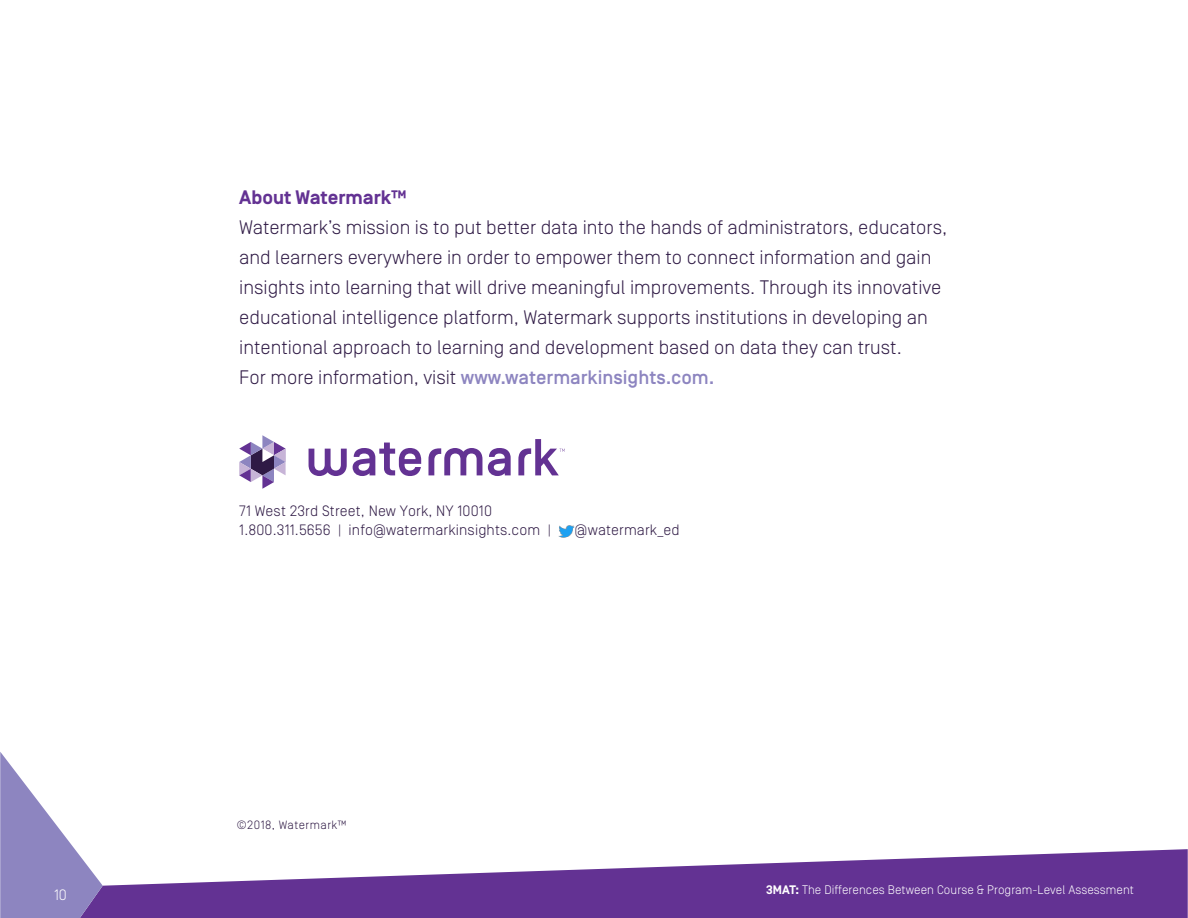
<style>
.page{position:relative;width:1188px;height:918px;background:#fff}
.page>*{position:absolute;margin:0;border:0;box-sizing:border-box;transform-origin:0 0}
.t1{font:300 19.5px/30px "Simplon Norm";color:#2f1a45}
.t2{font:700 19.5px "Simplon Norm";color:#633293}
.t3{font:300 15px/19.5px "Simplon Norm";letter-spacing:.01em;color:#2f1a45}
.t4{font:300 15px "Simplon Norm";color:#fff}
.t5{font:300 12.3px "Simplon Norm";letter-spacing:.005em;color:#fff}
.t6{font:300 12px "Simplon Norm";letter-spacing:.04em;color:#2f1a45}
.s1{font-weight:500;color:#8d85c0}
.s2{font-weight:700}
</style>
<div class="page">
<svg style="left:103px;top:849px;width:1085px;height:69px;fill:#633293"></svg>
<svg style="left:0;top:752px;width:103px;height:166px"></svg>
<img style="left:558px;top:525px;width:16px;height:13px">
<svg style="left:239px;top:435px;width:47px;height:54px"></svg>
<svg style="left:309px;top:439px;width:256px;height:37px"></svg>
<p class="t2" style="left:239px;top:187px;width:169px">About Watermark™</p>
<p class="t1" style="left:239px;top:213px;width:710px">Watermark’s mission is to put better data into the hands of administrators, educators, and learners everywhere in order to empower them to connect information and gain insights into learning that will drive meaningful improvements. Through its innovative educational intelligence platform, Watermark supports institutions in developing an intentional approach to learning and development based on data they can trust.<br>For more information, visit <span class="s1">www.watermarkinsights.com.</span></p>
<p class="t3" style="left:239px;top:501px;width:313px">71 West 23rd Street, New York, NY 10010<br>1.800.311.5656 | info@watermarkinsights.com |</p>
<p class="t3" style="left:575px;top:521px;width:107px">@watermark_ed</p>
<p class="t6" style="left:237px;top:819px;width:111px">©2018, Watermark™</p>
<p class="t4" style="left:54px;top:887px;width:14px">10</p>
<p class="t5" style="left:766px;top:883px;width:369px"><span class="s2">3MAT:</span> The Differences Between Course &amp; Program-Level Assessment</p>
</div>
